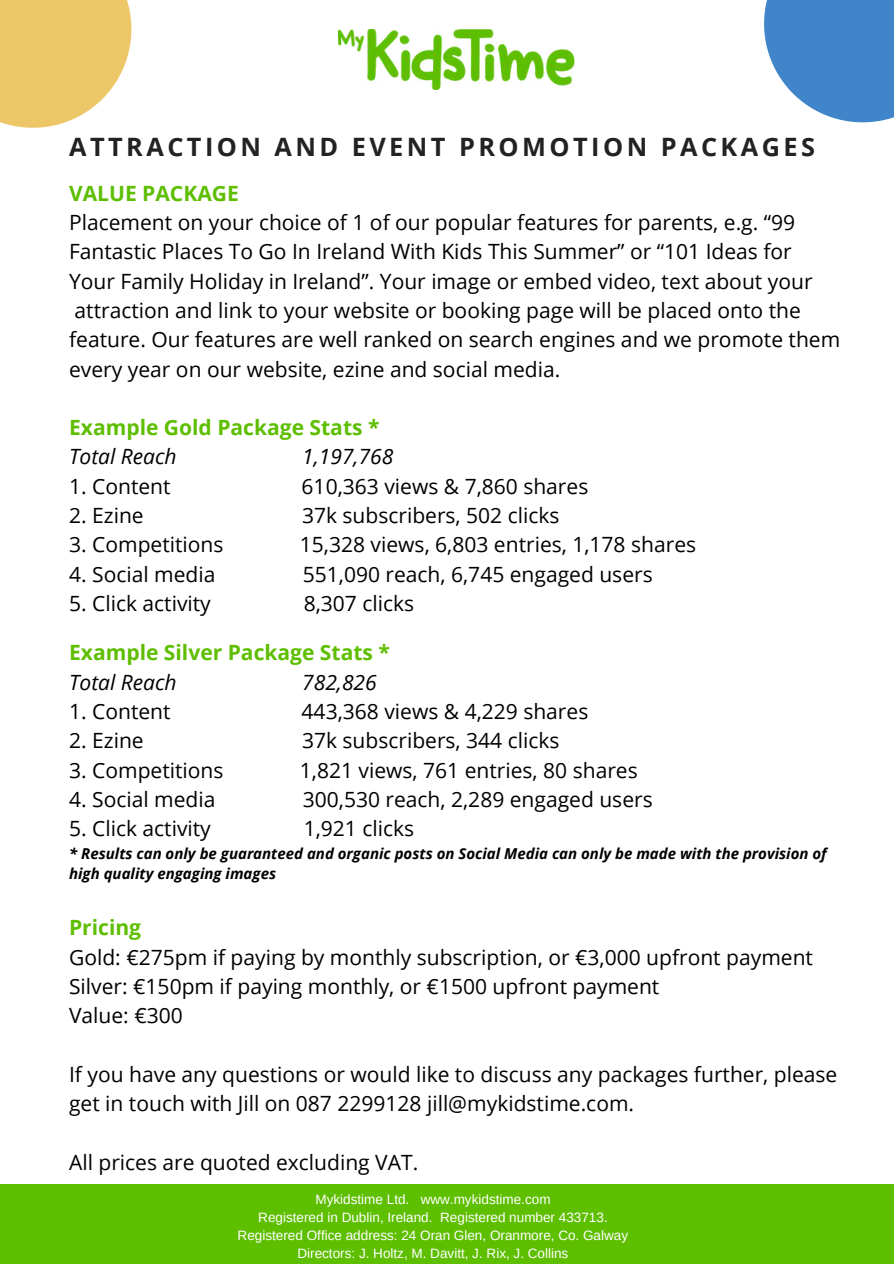
<style>
.page{position:relative;width:894px;height:1264px;background:#fff}
.page>*{position:absolute;margin:0;border:0;box-sizing:border-box;transform-origin:0 0}
.t1{font:700 25.35px "Open Sans";letter-spacing:.135em;color:#222}
.t2{font:21px/29.2px "Open Sans";color:#000}
.t3{font:700 21px "Open Sans";color:#5ebe00}
.t4{font:italic 21px "Open Sans";color:#000}
.t5{font:italic 700 15px/20.2px "Open Sans";color:#000}
.t6{font:13.5px/18px "Arimo";color:#fff;text-align:center}
</style>
<div class="page">
<div style="left:0;top:1184px;width:893px;height:79px;background:#5ebe00"></div>
<img style="left:338px;top:29px;width:236px;height:60px">
<svg style="left:764px;top:0;width:129px;height:122px;background:#5b96d1"></svg>
<svg style="left:0;top:0;width:131px;height:128px;background:#efcd7b"></svg>
<p class="t1" style="left:69px;top:129px;width:747px">ATTRACTION AND EVENT PROMOTION PACKAGES</p>
<p class="t3" style="left:69px;top:178px;width:171px">VALUE PACKAGE</p>
<p class="t2" style="left:69px;top:207px;width:772px">Placement on your choice of 1 of our popular features for parents, e.g. “99<br>Fantastic Places To Go In Ireland With Kids This Summer” or “101 Ideas for Your Family Holiday in Ireland”. Your image or embed video, text about your attraction and link to your website or booking page will be placed onto the feature. Our features are well ranked on search engines and we promote them every year on our website, ezine and social media.</p>
<p class="t3" style="left:69px;top:412px;width:312px">Example Gold Package Stats *</p>
<p class="t4" style="left:69px;top:442px;width:109px">Total Reach</p>
<p class="t4" style="left:302px;top:442px;width:93px">1,197,768</p>
<p class="t2" style="left:69px;top:471px;width:103px">1. Content</p>
<p class="t2" style="left:301px;top:471px;width:288px">610,363 views &amp; 7,860 shares</p>
<p class="t2" style="left:69px;top:500px;width:76px">2. Ezine</p>
<p class="t2" style="left:302px;top:500px;width:259px">37k subscribers, 502 clicks</p>
<p class="t2" style="left:69px;top:529px;width:156px">3. Competitions</p>
<p class="t2" style="left:300px;top:529px;width:397px">15,328 views, 6,803 entries, 1,178 shares</p>
<p class="t2" style="left:69px;top:559px;width:148px">4. Social media</p>
<p class="t2" style="left:303px;top:559px;width:351px">551,090 reach, 6,745 engaged users</p>
<p class="t2" style="left:69px;top:588px;width:143px">5. Click activity</p>
<p class="t2" style="left:303px;top:588px;width:112px">8,307 clicks</p>
<p class="t3" style="left:69px;top:638px;width:322px">Example Silver Package Stats *</p>
<p class="t4" style="left:69px;top:667px;width:109px">Total Reach</p>
<p class="t4" style="left:302px;top:667px;width:76px">782,826</p>
<p class="t2" style="left:69px;top:696px;width:103px">1. Content</p>
<p class="t2" style="left:301px;top:696px;width:288px">443,368 views &amp; 4,229 shares</p>
<p class="t2" style="left:69px;top:725px;width:76px">2. Ezine</p>
<p class="t2" style="left:302px;top:725px;width:259px">37k subscribers, 344 clicks</p>
<p class="t2" style="left:69px;top:754px;width:156px">3. Competitions</p>
<p class="t2" style="left:300px;top:754px;width:339px">1,821 views, 761 entries, 80 shares</p>
<p class="t2" style="left:69px;top:784px;width:148px">4. Social media</p>
<p class="t2" style="left:303px;top:784px;width:351px">300,530 reach, 2,289 engaged users</p>
<p class="t2" style="left:69px;top:813px;width:143px">5. Click activity</p>
<p class="t2" style="left:303px;top:813px;width:112px">1,921 clicks</p>
<p class="t5" style="left:69px;top:842px;width:759px">* Results can only be guaranteed and organic posts on Social Media can only be made with the provision of high quality engaging images</p>
<p class="t3" style="left:69px;top:912px;width:74px">Pricing</p>
<p class="t2" style="left:69px;top:941px;width:745px">Gold: €275pm if paying by monthly subscription, or €3,000 upfront payment<br>Silver: €150pm if paying monthly, or €1500 upfront payment<br>Value: €300</p>
<p class="t2" style="left:69px;top:1058px;width:769px">If you have any questions or would like to discuss any packages further, please get in touch with Jill on 087 2299128 jill@mykidstime.com.</p>
<p class="t2" style="left:69px;top:1146px;width:350px">All prices are quoted excluding VAT.</p>
<p class="t6" style="left:237px;top:1189px;width:392px">Mykidstime Ltd. www.mykidstime.com<br>Registered in Dublin, Ireland. Registered number 433713.<br>Registered Office address: 24 Oran Glen, Oranmore, Co. Galway Directors: J. Holtz, M. Davitt, J. Rix, J. Collins</p>
</div>
